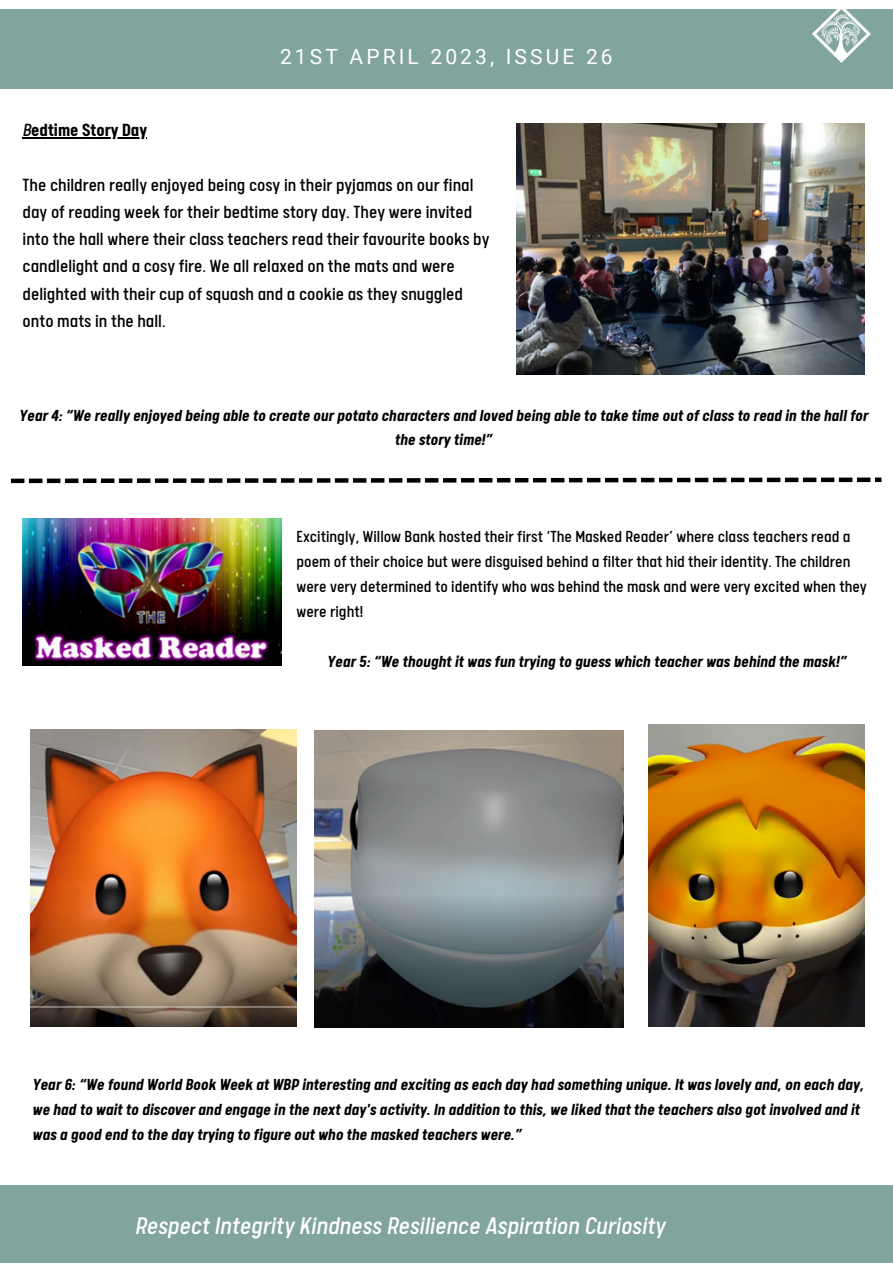
<style>
.page{position:relative;width:893px;height:1264px;background:#fff}
.page>*{position:absolute;margin:0;border:0;box-sizing:border-box;transform-origin:0 0}
.t1{font:italic 27px "Calps Sans";color:#fff}
.t2{font:21px "Roboto";letter-spacing:.15em;color:#fff}
.t3{font:19.8px/27.3px "Calps Sans";color:#000}
.t4{font:700 19.8px "Calps Sans";color:#000}
.t5{font:italic 700 18px/24.8px "Calps Sans";color:#000;text-align:center}
.t6{font:18px/24.8px "Calps Sans";color:#000}
.s1{font-weight:400;font-style:italic}
</style>
<div class="page">
<div style="left:0;top:9px;width:892px;height:80px;background:#81a49d"></div>
<div style="left:0;top:1185px;width:892px;height:77px;background:#81a49d"></div>
<img style="left:812px;top:9px;width:58px;height:53px">
<img style="left:516px;top:124px;width:348px;height:251px">
<img style="left:23px;top:519px;width:258px;height:146px">
<img style="left:31px;top:729px;width:265px;height:297px">
<img style="left:315px;top:730px;width:308px;height:297px">
<img style="left:648px;top:724px;width:216px;height:302px">
<svg style="left:23px;top:137px;width:8px;height:2px"></svg>
<hr style="left:31px;top:137px;width:116px;height:2px;background:#000">
<svg style="left:11px;top:477px;width:870px;height:6px"></svg>
<p class="t2" style="left:280px;top:45px;width:334px">21ST APRIL 2023, ISSUE 26</p>
<p class="t4" style="left:23px;top:122px;width:126px"><span class="s1">B</span>edtime Story Day</p>
<p class="t3" style="left:23px;top:174px;width:468px">The children really enjoyed being cosy in their pyjamas on our final day of reading week for their bedtime story day. They were invited into the hall where their class teachers read their favourite books by candlelight and a cosy fire. We all relaxed on the mats and were delighted with their cup of squash and a cookie as they snuggled onto mats in the hall.</p>
<p class="t5" style="left:19px;top:405px;width:850px">Year 4: “We really enjoyed being able to create our potato characters and loved being able to take time out of class to read in the hall for the story time!”</p>
<p class="t6" style="left:296px;top:527px;width:572px">Excitingly, Willow Bank hosted their first ‘The Masked Reader’ where class teachers read a poem of their choice but were disguised behind a filter that hid their identity. The children were very determined to identify who was behind the mask and were very excited when they were right!</p>
<p class="t5" style="left:327px;top:651px;width:521px">Year 5: “We thought it was fun trying to guess which teacher was behind the mask!”</p>
<p class="t5" style="left:32px;top:1074px;width:833px;text-align:left">Year 6: “We found World Book Week at WBP interesting and exciting as each day had something unique. It was lovely and, on each day, we had to wait to discover and engage in the next day's activity. In addition to this, we liked that the teachers also got involved and it was a good end to the day trying to figure out who the masked teachers were.”</p>
<h1 class="t1" style="left:135px;top:1214px;width:532px">Respect Integrity Kindness Resilience Aspiration Curiosity</h1>
</div>
